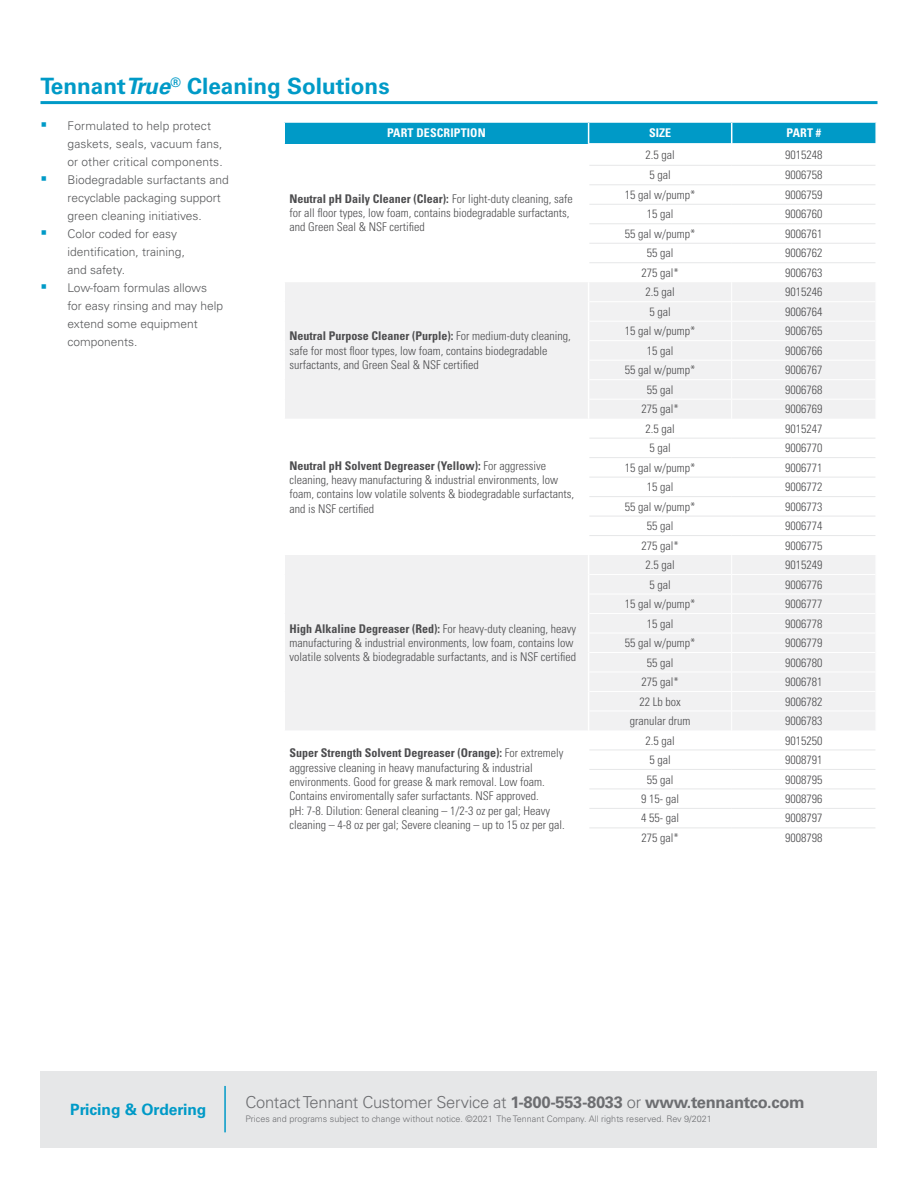
<style>
.page{position:relative;width:918px;height:1188px;background:#fff}
.page>*{position:absolute;margin:0;border:0;box-sizing:border-box;transform-origin:0 0}
.t1{font:700 22.5px "Univers LT Std";color:#009ac7}
.t2{font:300 16.5px "Univers LT Std";letter-spacing:-.02em;color:#6d6e71}
.t3{font:700 15.6px "Univers LT Std";color:#009ac7}
.t4{font:300 condensed 12px/14.4px "Univers LT Std";color:#4d4d4f}
.t5{font:300 12px/18px "Univers LT Std";color:#58595b}
.t6{font:700 condensed 12px "Univers LT Std";letter-spacing:.01em;color:#fff}
.t7{font:300 9px "Univers LT Std";color:#6d6e71}
.s1{font-style:italic}
.s2{font-weight:700}
</style>
<div class="page">
<div style="left:40px;top:1071px;width:838px;height:77px;background:#e6e7e8"></div>
<hr style="left:224px;top:1086px;width:2px;height:46px;background:#009ac7">
<hr style="left:40px;top:101px;width:838px;height:3px;background:#009ac7">
<div style="left:284px;top:122px;width:305px;height:21px;background:#009ac7"></div>
<svg style="left:285px;top:282px;width:303px;height:448px;fill:#f1f1f2"></svg>
<hr style="left:284px;top:121px;width:305px;height:2px;background:#fff">
<svg style="left:284px;top:123px;width:1px;height:21px"></svg>
<svg style="left:588px;top:122px;width:289px;height:706px"></svg>
<hr style="left:589px;top:750px;width:143px;height:1px;background:#e6e7e8">
<hr style="left:732px;top:750px;width:143px;height:1px;background:#e6e7e8">
<hr style="left:589px;top:769px;width:143px;height:1px;background:#e6e7e8">
<hr style="left:732px;top:769px;width:143px;height:1px;background:#e6e7e8">
<hr style="left:589px;top:789px;width:143px;height:1px;background:#e6e7e8">
<hr style="left:732px;top:789px;width:143px;height:1px;background:#e6e7e8">
<hr style="left:589px;top:808px;width:143px;height:1px;background:#e6e7e8">
<hr style="left:732px;top:808px;width:143px;height:1px;background:#e6e7e8">
<hr style="left:589px;top:828px;width:143px;height:1px;background:#e6e7e8">
<hr style="left:732px;top:828px;width:143px;height:1px;background:#e6e7e8">
<h1 class="t1" style="left:40px;top:73px;width:351px">Tennant<span class="s1">True</span><sup>®</sup> Cleaning Solutions</h1>
<p class="t5" style="left:68px;top:117px;width:163px">Formulated to help protect gaskets, seals, vacuum fans, or other critical components.<br>Biodegradable surfactants and recyclable packaging support green cleaning initiatives.<br>Color coded for easy identification, training,<br>and safety.<br>Low-foam formulas allows<br>for easy rinsing and may help extend some equipment components.</p>
<p class="t6" style="left:387px;top:125px;width:100px">PART DESCRIPTION</p>
<p class="t6" style="left:649px;top:125px;width:24px">SIZE</p>
<p class="t6" style="left:787px;top:125px;width:36px">PART #</p>
<p class="t4" style="left:646px;top:147px;width:31px">2.5 gal</p>
<p class="t4" style="left:785px;top:147px;width:39px">9015248</p>
<p class="t4" style="left:649px;top:168px;width:23px">5 gal</p>
<p class="t4" style="left:785px;top:168px;width:39px">9006758</p>
<p class="t4" style="left:625px;top:187px;width:72px">15 gal w/pump*</p>
<p class="t4" style="left:785px;top:187px;width:39px">9006759</p>
<p class="t4" style="left:647px;top:207px;width:28px">15 gal</p>
<p class="t4" style="left:785px;top:207px;width:39px">9006760</p>
<p class="t4" style="left:625px;top:226px;width:72px">55 gal w/pump*</p>
<p class="t4" style="left:785px;top:226px;width:39px">9006761</p>
<p class="t4" style="left:647px;top:246px;width:28px">55 gal</p>
<p class="t4" style="left:785px;top:246px;width:39px">9006762</p>
<p class="t4" style="left:642px;top:265px;width:39px">275 gal*</p>
<p class="t4" style="left:785px;top:265px;width:39px">9006763</p>
<p class="t4" style="left:290px;top:191px;width:285px"><span class="s2">Neutral pH Daily Cleaner (Clear):</span> For light-duty cleaning, safe for all floor types, low foam, contains biodegradable surfactants, and Green Seal &amp; NSF certified</p>
<p class="t4" style="left:646px;top:285px;width:31px">2.5 gal</p>
<p class="t4" style="left:785px;top:285px;width:39px">9015246</p>
<p class="t4" style="left:649px;top:304px;width:23px">5 gal</p>
<p class="t4" style="left:785px;top:304px;width:39px">9006764</p>
<p class="t4" style="left:625px;top:324px;width:72px">15 gal w/pump*</p>
<p class="t4" style="left:785px;top:324px;width:39px">9006765</p>
<p class="t4" style="left:647px;top:343px;width:28px">15 gal</p>
<p class="t4" style="left:785px;top:343px;width:39px">9006766</p>
<p class="t4" style="left:625px;top:363px;width:72px">55 gal w/pump*</p>
<p class="t4" style="left:785px;top:363px;width:39px">9006767</p>
<p class="t4" style="left:647px;top:382px;width:28px">55 gal</p>
<p class="t4" style="left:785px;top:382px;width:39px">9006768</p>
<p class="t4" style="left:642px;top:402px;width:39px">275 gal*</p>
<p class="t4" style="left:785px;top:402px;width:39px">9006769</p>
<p class="t4" style="left:290px;top:329px;width:283px"><span class="s2">Neutral Purpose Cleaner (Purple):</span> For medium-duty cleaning, safe for most floor types, low foam, contains biodegradable surfactants, and Green Seal &amp; NSF certified</p>
<p class="t4" style="left:290px;top:458px;width:286px"><span class="s2">Neutral pH Solvent Degreaser (Yellow):</span> For aggressive cleaning, heavy manufacturing &amp; industrial environments, low foam, contains low volatile solvents &amp; biodegradable surfactants, and is NSF certified</p>
<p class="t4" style="left:290px;top:621px;width:288px"><span class="s2">High Alkaline Degreaser (Red):</span> For heavy-duty cleaning, heavy manufacturing &amp; industrial environments, low foam, contains low volatile solvents &amp; biodegradable surfactants, and is NSF certified</p>
<p class="t4" style="left:290px;top:746px;width:277px"><span class="s2">Super Strength Solvent Degreaser (Orange):</span> For extremely aggressive cleaning in heavy manufacturing &amp; industrial environments. Good for grease &amp; mark removal. Low foam.<br>Contains enviromentally safer surfactants. NSF approved.<br>pH: 7-8. Dilution: General cleaning – 1/2-3 oz per gal; Heavy cleaning – 4-8 oz per gal; Severe cleaning – up to 15 oz per gal.</p>
<p class="t4" style="left:646px;top:421px;width:31px">2.5 gal</p>
<p class="t4" style="left:785px;top:421px;width:39px">9015247</p>
<p class="t4" style="left:649px;top:441px;width:23px">5 gal</p>
<p class="t4" style="left:785px;top:441px;width:39px">9006770</p>
<p class="t4" style="left:625px;top:460px;width:72px">15 gal w/pump*</p>
<p class="t4" style="left:785px;top:460px;width:39px">9006771</p>
<p class="t4" style="left:647px;top:480px;width:28px">15 gal</p>
<p class="t4" style="left:785px;top:480px;width:39px">9006772</p>
<p class="t4" style="left:625px;top:499px;width:72px">55 gal w/pump*</p>
<p class="t4" style="left:785px;top:499px;width:39px">9006773</p>
<p class="t4" style="left:647px;top:519px;width:28px">55 gal</p>
<p class="t4" style="left:785px;top:519px;width:39px">9006774</p>
<p class="t4" style="left:642px;top:538px;width:39px">275 gal*</p>
<p class="t4" style="left:785px;top:538px;width:39px">9006775</p>
<p class="t4" style="left:646px;top:558px;width:31px">2.5 gal</p>
<p class="t4" style="left:785px;top:558px;width:39px">9015249</p>
<p class="t4" style="left:649px;top:577px;width:23px">5 gal</p>
<p class="t4" style="left:785px;top:577px;width:39px">9006776</p>
<p class="t4" style="left:625px;top:597px;width:72px">15 gal w/pump*</p>
<p class="t4" style="left:785px;top:597px;width:39px">9006777</p>
<p class="t4" style="left:647px;top:616px;width:28px">15 gal</p>
<p class="t4" style="left:785px;top:616px;width:39px">9006778</p>
<p class="t4" style="left:625px;top:636px;width:72px">55 gal w/pump*</p>
<p class="t4" style="left:785px;top:636px;width:39px">9006779</p>
<p class="t4" style="left:647px;top:655px;width:28px">55 gal</p>
<p class="t4" style="left:785px;top:655px;width:39px">9006780</p>
<p class="t4" style="left:642px;top:675px;width:39px">275 gal*</p>
<p class="t4" style="left:785px;top:675px;width:39px">9006781</p>
<p class="t4" style="left:640px;top:694px;width:43px">22 Lb box</p>
<p class="t4" style="left:785px;top:694px;width:39px">9006782</p>
<p class="t4" style="left:630px;top:714px;width:62px">granular drum</p>
<p class="t4" style="left:785px;top:714px;width:39px">9006783</p>
<p class="t4" style="left:646px;top:733px;width:31px">2.5 gal</p>
<p class="t4" style="left:785px;top:733px;width:39px">9015250</p>
<p class="t4" style="left:649px;top:753px;width:23px">5 gal</p>
<p class="t4" style="left:785px;top:753px;width:39px">9008791</p>
<p class="t4" style="left:647px;top:772px;width:28px">55 gal</p>
<p class="t4" style="left:785px;top:772px;width:39px">9008795</p>
<p class="t4" style="left:641px;top:792px;width:39px">9 15- gal</p>
<p class="t4" style="left:785px;top:792px;width:39px">9008796</p>
<p class="t4" style="left:641px;top:811px;width:39px">4 55- gal</p>
<p class="t4" style="left:785px;top:811px;width:39px">9008797</p>
<p class="t4" style="left:642px;top:831px;width:39px">275 gal*</p>
<p class="t4" style="left:785px;top:831px;width:39px">9008798</p>
<h3 class="t3" style="left:70px;top:1100px;width:138px">Pricing &amp; Ordering</h3>
<h2 class="t2" style="left:246px;top:1092px;width:561px">Contact Tennant Customer Service at <span class="s2">1-800-553-8033</span> or <span class="s2">www.tennantco.com</span></h2>
<p class="t7" style="left:246px;top:1114px;width:468px">Prices and programs subject to change without notice. ©2021 The Tennant Company. All rights reserved. Rev 9/2021</p>
</div>
